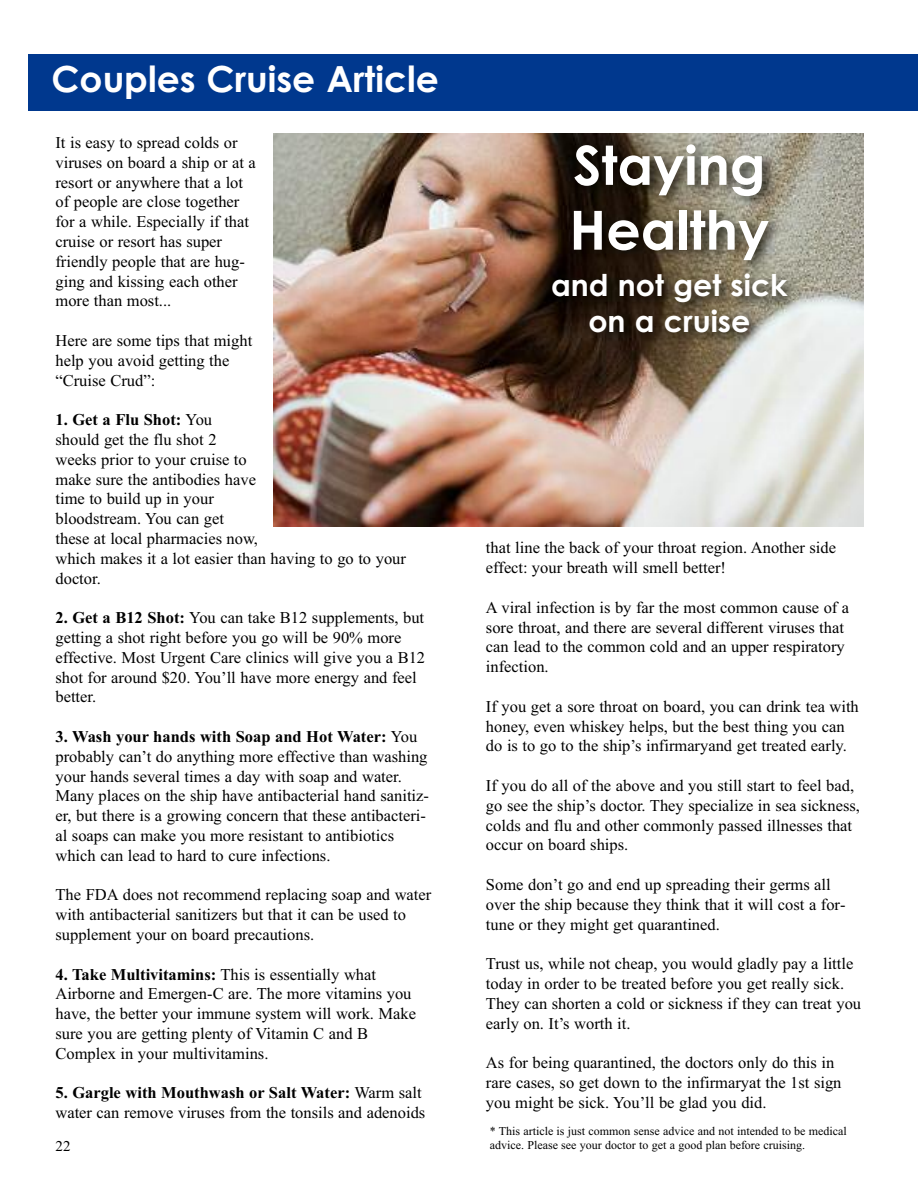
<style>
.page{position:relative;width:918px;height:1188px;background:#fff}
.page>*{position:absolute;margin:0;border:0;box-sizing:border-box;transform-origin:0 0}
.t1{font:700 54px/64.8px "Century Gothic";color:#fff}
.t2{font:700 36px "Century Gothic";color:#fff}
.t3{font:700 30px/36px "Century Gothic";color:#fff;text-align:center}
.t4{font:16.5px/19.8px "Times New Roman";color:#000}
.t5{font:15px "Times New Roman";color:#000}
.t6{font:12px/14.4px "Times New Roman";color:#000}
.s1{font-weight:700}
</style>
<div class="page">
<div style="left:28px;top:54px;width:890px;height:56px;background:#00388e"></div>
<img style="left:273px;top:134px;width:591px;height:393px">
<img style="left:511px;top:133px;width:330px;height:306px">
<h2 class="t2" style="left:52px;top:58px;width:389px">Couples Cruise Article</h2>
<p class="t4" style="left:56px;top:132px;width:202px">It is easy to spread colds or viruses on board a ship or at a resort or anywhere that a lot of people are close together for a while. Especially if that cruise or resort has super friendly people that are hug&shy;ging and kissing each other more than most...</p>
<p class="t4" style="left:56px;top:330px;width:198px">Here are some tips that might help you avoid getting the “Cruise Crud”:</p>
<p class="t4" style="left:56px;top:410px;width:352px"><span class="s1">1. Get a Flu Shot:</span> You<br>should get the flu shot 2<br>weeks prior to your cruise to<br>make sure the antibodies have<br>time to build up in your<br>bloodstream. You can get<br>these at local pharmacies now,<br>which makes it a lot easier than having to go to your doctor.</p>
<p class="t4" style="left:56px;top:608px;width:371px"><span class="s1">2. Get a B12 Shot:</span> You can take B12 supplements, but getting a shot right before you go will be 90% more effective. Most Urgent Care clinics will give you a B12 shot for around $20. You’ll have more energy and feel better.</p>
<p class="t4" style="left:55px;top:726px;width:375px"><span class="s1">3. Wash your hands with Soap and Hot Water:</span> You probably can’t do anything more effective than washing your hands several times a day with soap and water.<br>Many places on the ship have antibacterial hand sanitiz&shy;er, but there is a growing concern that these antibacteri&shy;al soaps can make you more resistant to antibiotics which can lead to hard to cure infections.</p>
<p class="t4" style="left:55px;top:885px;width:377px">The FDA does not recommend replacing soap and water with antibacterial sanitizers but that it can be used to supplement your on board precautions.</p>
<p class="t4" style="left:55px;top:964px;width:362px"><span class="s1">4. Take Multivitamins:</span> This is essentially what Airborne and Emergen-C are. The more vitamins you have, the better your immune system will work. Make sure you are getting plenty of Vitamin C and B Complex in your multivitamins.</p>
<p class="t4" style="left:55px;top:1083px;width:371px"><span class="s1">5. Gargle with Mouthwash or Salt Water:</span> Warm salt water can remove viruses from the tonsils and adenoids</p>
<p class="t5" style="left:56px;top:1137px;width:16px">22</p>
<h1 class="t1" style="left:569px;top:134px;width:201px">Staying<br>Healthy</h1>
<h3 class="t3" style="left:551px;top:268px;width:238px">and not get sick on a cruise</h3>
<p class="t4" style="left:486px;top:538px;width:352px">that line the back of your throat region. Another side effect: your breath will smell better!</p>
<p class="t4" style="left:486px;top:597px;width:365px">A viral infection is by far the most common cause of a sore throat, and there are several different viruses that can lead to the common cold and an upper respiratory infection.</p>
<p class="t4" style="left:486px;top:696px;width:374px">If you get a sore throat on board, you can drink tea with honey, even whiskey helps, but the best thing you can do is to go to the ship’s infirmaryand get treated early.</p>
<p class="t4" style="left:486px;top:775px;width:376px">If you do all of the above and you still start to feel bad, go see the ship’s doctor. They specialize in sea sickness, colds and flu and other commonly passed illnesses that occur on board ships.</p>
<p class="t4" style="left:486px;top:874px;width:361px">Some don’t go and end up spreading their germs all over the ship because they think that it will cost a for&shy;tune or they might get quarantined.</p>
<p class="t4" style="left:486px;top:954px;width:377px">Trust us, while not cheap, you would gladly pay a little today in order to be treated before you get really sick.<br>They can shorten a cold or sickness if they can treat you early on. It’s worth it.</p>
<p class="t4" style="left:486px;top:1053px;width:357px">As for being quarantined, the doctors only do this in rare cases, so get down to the infirmaryat the 1st sign you might be sick. You’ll be glad you did.</p>
<p class="t6" style="left:490px;top:1123px;width:359px">* This article is just common sense advice and not intended to be medical advice. Please see your doctor to get a good plan before cruising.</p>
</div>
